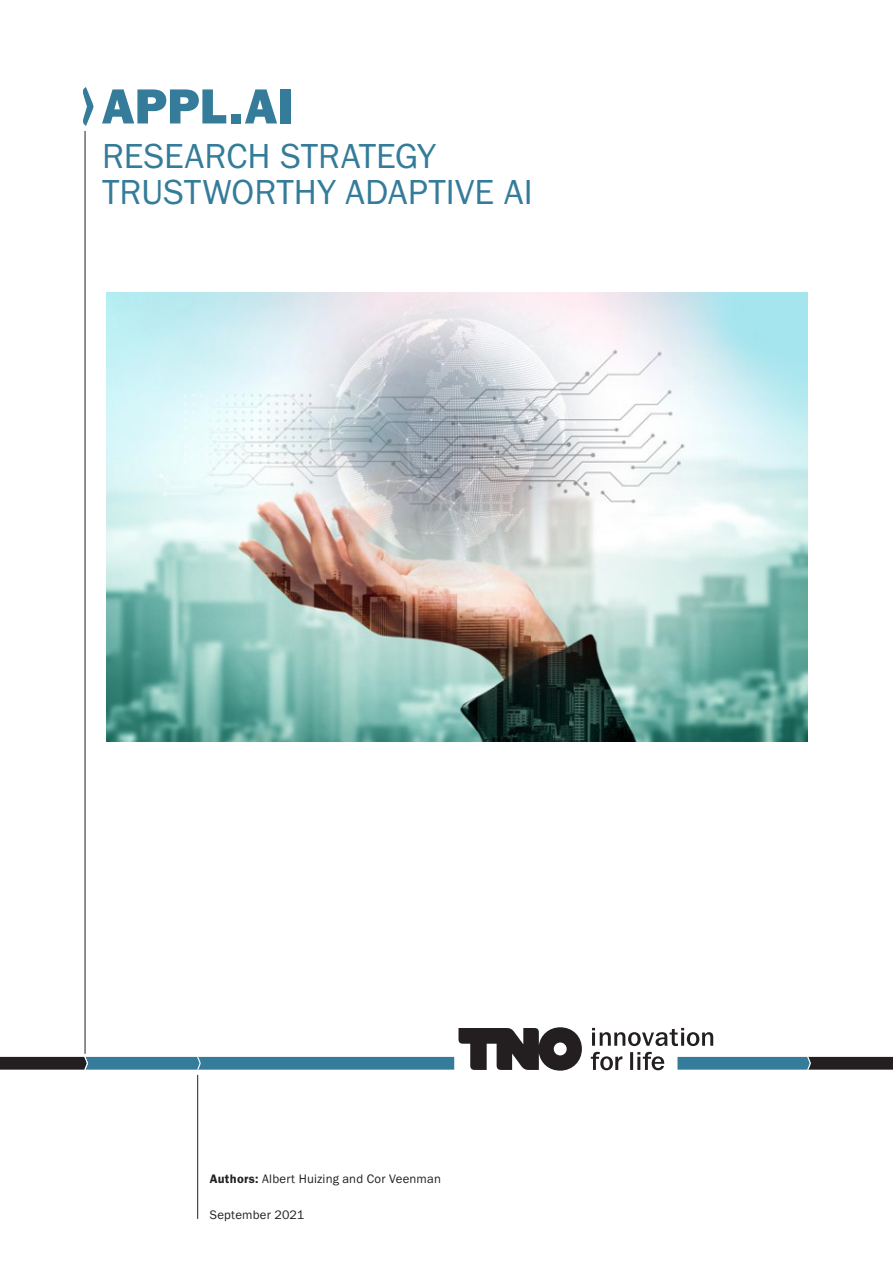
<style>
.page{position:relative;width:893px;height:1263px;background:#fff}
.page>*{position:absolute;margin:0;border:0;box-sizing:border-box;transform-origin:0 0}
._01_TNO-Titel{font:800 51px "Franklin Goth EF";color:#347c99}
._01_TNO-Titel-2{font:36px/36px "Franklin Goth EF";color:#347c99}
._06_TNO-Bodytekst{font:12.75px "Franklin Goth EF";letter-spacing:.015em;color:#231f20}
.s1{font-weight:600}
</style>
<div class="page">
<hr style="left:85px;top:131px;width:1px;height:923px;background:#231f20">
<img style="left:106px;top:292px;width:702px;height:449px">
<svg style="left:82px;top:87px;width:12px;height:39px"></svg>
<hr style="left:197px;top:1075px;width:1px;height:144px;background:#231f20">
<svg style="left:0;top:1021px;width:893px;height:61px"></svg>
<p class="_01_TNO-Titel" style="left:102px;top:78px;width:193px">APPL.AI</p>
<p class="_01_TNO-Titel-2" style="left:102px;top:139px;width:432px">RESEARCH STRATEGY<br>TRUSTWORTHY ADAPTIVE AI</p>
<p class="_06_TNO-Bodytekst" style="left:210px;top:1172px;width:233px"><span class="s1">Authors:</span> Albert Huizing and Cor Veenman</p>
<p class="_06_TNO-Bodytekst" style="left:210px;top:1208px;width:96px">September 2021</p>
</div>
